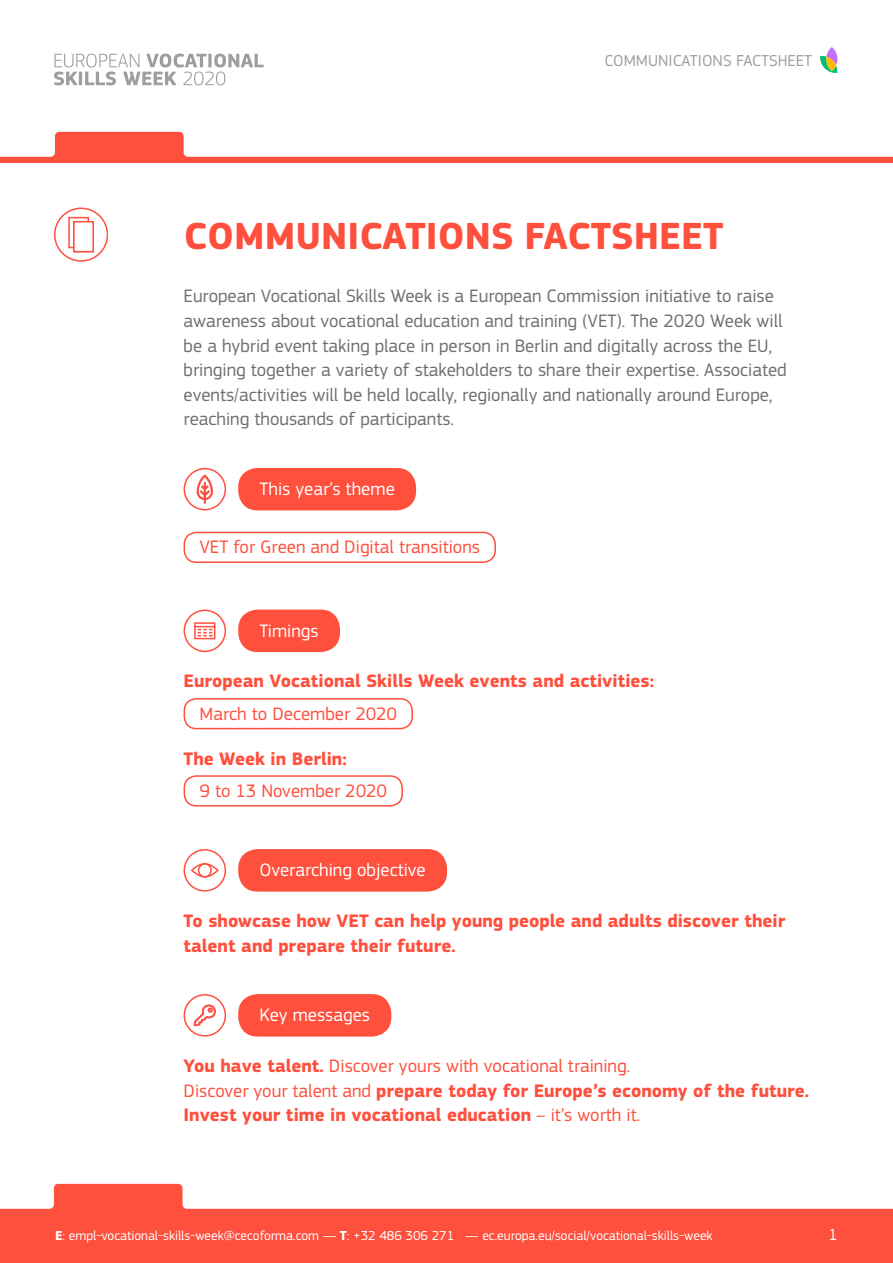
<style>
.page{position:relative;width:893px;height:1263px;background:#fff}
.page>*{position:absolute;margin:0;border:0;box-sizing:border-box;transform-origin:0 0}
.t1{font:700 39.3px "EC Square Sans Pro";color:#ff4f3d}
.t2{font:18.75px/24.6px "EC Square Sans Pro";color:#706f6f}
.t3{font:700 18.75px/24.6px "EC Square Sans Pro";color:#ff4f3d}
.t4{font:18.75px "EC Square Sans Pro";color:#ff4f3d}
.t5{font:18.75px "EC Square Sans Pro";color:#fff}
.t6{font:16.5px "EC Square Sans Pro";color:#9e9e9c}
.t7{font:16.5px "EC Square Sans Pro";color:#fff}
.t8{font:13.5px "EC Square Sans Pro";color:#fff}
.s1{font-weight:400}
.s2{font-weight:700}
</style>
<div class="page">
<svg style="left:0;top:1184px;width:893px;height:79px;fill:#ff4f3d"></svg>
<svg style="left:54px;top:54px;width:210px;height:31px"></svg>
<svg style="left:820px;top:47px;width:17px;height:26px"></svg>
<svg style="left:0;top:132px;width:893px;height:31px"></svg>
<div style="left:54px;top:207px;width:54px;height:55px;border:2px solid #ff4f3d;border-radius:50%"></div>
<svg style="left:68px;top:216px;width:26px;height:37px"></svg>
<div style="left:73px;top:221px;width:21px;height:31px;background:#fff;border:2px solid #ff4f3d"></div>
<div style="left:238px;top:468px;width:178px;height:42px;background:#ff4f3d;border-radius:20px"></div>
<div style="left:238px;top:610px;width:102px;height:42px;background:#ff4f3d;border-radius:20px"></div>
<div style="left:238px;top:849px;width:209px;height:42px;background:#ff4f3d;border-radius:20px"></div>
<div style="left:238px;top:994px;width:153px;height:42px;background:#ff4f3d;border-radius:20px"></div>
<div style="left:184px;top:468px;width:42px;height:42px;border:2px solid #ff4f3d;border-radius:50%"></div>
<svg style="left:197px;top:475px;width:16px;height:28px"></svg>
<div style="left:184px;top:609px;width:42px;height:43px;border:2px solid #ff4f3d;border-radius:50%"></div>
<div style="left:184px;top:849px;width:42px;height:43px;border:2px solid #ff4f3d;border-radius:50%"></div>
<div style="left:184px;top:994px;width:42px;height:42px;border:2px solid #ff4f3d;border-radius:50%"></div>
<div style="left:184px;top:698px;width:229px;height:31px;border:2px solid #ff4f3d;border-radius:12px"></div>
<div style="left:184px;top:532px;width:312px;height:31px;border:2px solid #ff4f3d;border-radius:12px"></div>
<div style="left:184px;top:775px;width:219px;height:31px;border:2px solid #ff4f3d;border-radius:12px"></div>
<div style="left:191px;top:863px;width:28px;height:14px;border:2px solid #ff4f3d;border-radius:50%"></div>
<div style="left:198px;top:863px;width:14px;height:14px;border:2px solid #ff4f3d;border-radius:50%"></div>
<svg style="left:194px;top:1004px;width:23px;height:27px"></svg>
<div style="left:194px;top:622px;width:21px;height:17px;border:2px solid #ff4f3d"></div>
<svg style="left:194px;top:626px;width:21px;height:10px"></svg>
<p class="t6" style="left:604px;top:51px;width:209px">COMMUNICATIONS FACTSHEET</p>
<h1 class="t1" style="left:184px;top:212px;width:541px">COMMUNICATIONS FACTSHEET</h1>
<p class="t2" style="left:184px;top:284px;width:605px">European Vocational Skills Week is a European Commission initiative to raise awareness about vocational education and training (VET). The 2020 Week will be a hybrid event taking place in person in Berlin and digitally across the EU, bringing together a variety of stakeholders to share their expertise. Associated events/activities will be held locally, regionally and nationally around Europe, reaching thousands of participants.</p>
<p class="t5" style="left:259px;top:478px;width:137px">This year’s theme</p>
<p class="t4" style="left:200px;top:536px;width:282px">VET for Green and Digital transitions</p>
<p class="t5" style="left:259px;top:620px;width:61px">Timings</p>
<p class="t3" style="left:184px;top:669px;width:472px">European Vocational Skills Week events and activities:</p>
<p class="t4" style="left:200px;top:702px;width:199px">March to December 2020</p>
<p class="t3" style="left:184px;top:747px;width:165px">The Week in Berlin:</p>
<p class="t4" style="left:200px;top:780px;width:189px">9 to 13 November 2020</p>
<p class="t5" style="left:259px;top:859px;width:168px">Overarching objective</p>
<p class="t3" style="left:184px;top:909px;width:603px">To showcase how VET can help young people and adults discover their talent and prepare their future.</p>
<p class="t5" style="left:259px;top:1004px;width:112px">Key messages</p>
<p class="t3" style="left:184px;top:1054px;width:627px">You have talent. <span class="s1">Discover yours with vocational training.<br>Discover your talent and</span> prepare today for Europe’s economy of the future.<br>Invest your time in vocational education <span class="s1">– it’s worth it.</span></p>
<p class="t8" style="left:55px;top:1227px;width:659px"><span class="s2">E</span>: empl-vocational-skills-week@cecoforma.com — <span class="s2">T</span>: +32 486 306 271 — ec.europa.eu/social/vocational-skills-week</p>
<p class="t7" style="left:828px;top:1225px;width:11px">1</p>
</div>
